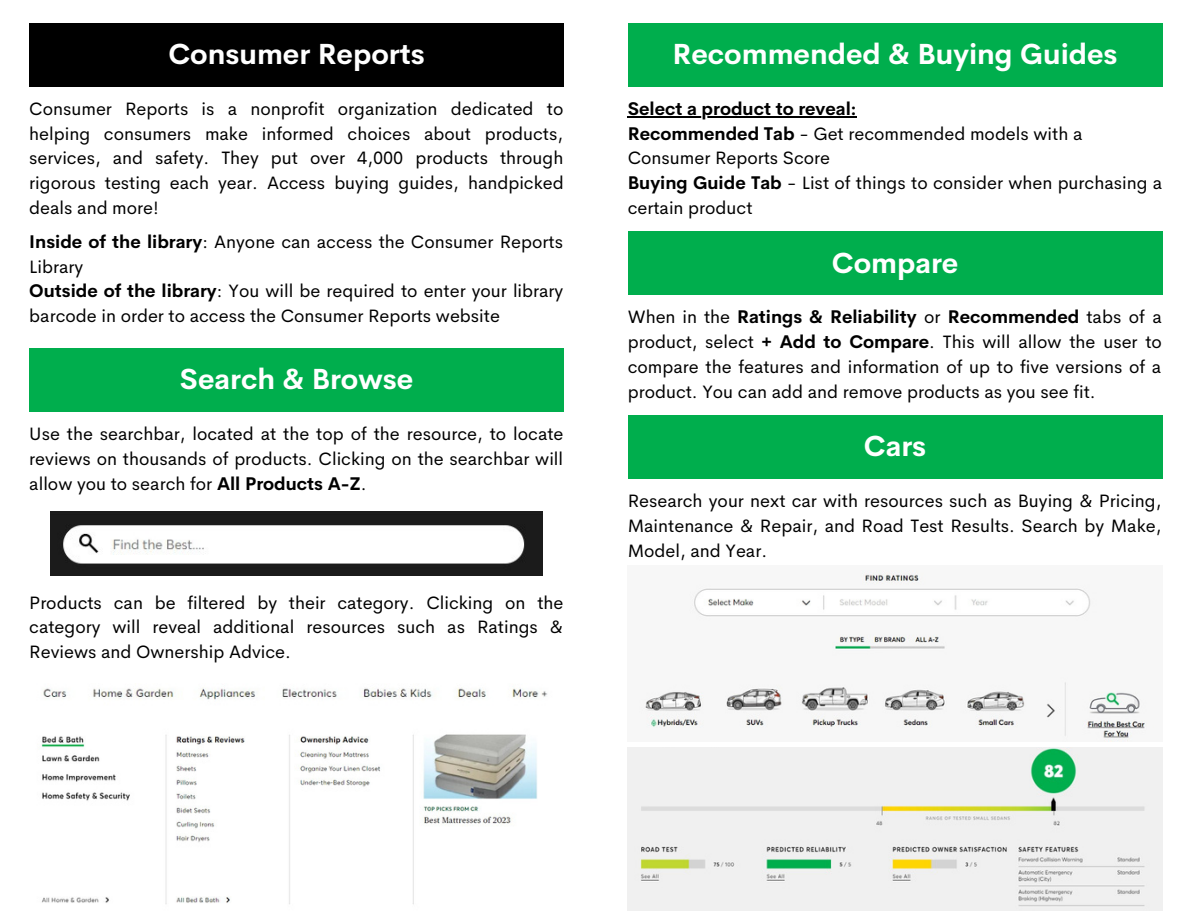
<style>
.page{position:relative;width:1188px;height:918px;background:#fff}
.page>*{position:absolute;margin:0;border:0;box-sizing:border-box;transform-origin:0 0}
.t1{font:700 28.5px "Cerebri Sans";color:#fff}
.t2{font:18px/24.8px "Cerebri Sans";color:#000;text-align:justify}
.t3{font:700 18px "Cerebri Sans";color:#000}
.s1{font-weight:700}
</style>
<div class="page">
<div style="left:628px;top:23px;width:534px;height:63px;background:#00ae4d"></div>
<div style="left:29px;top:23px;width:535px;height:63px;background:#000"></div>
<div style="left:628px;top:231px;width:534px;height:64px;background:#00ae4d"></div>
<div style="left:29px;top:348px;width:535px;height:63px;background:#00ae4d"></div>
<img style="left:51px;top:511px;width:492px;height:64px">
<img style="left:43px;top:687px;width:505px;height:13px">
<img style="left:41px;top:734px;width:496px;height:171px">
<div style="left:628px;top:415px;width:534px;height:63px;background:#00ae4d"></div>
<img style="left:641px;top:570px;width:506px;height:172px">
<img style="left:628px;top:747px;width:534px;height:163px">
<hr style="left:628px;top:116px;width:229px;height:1px;background:#000">
<p class="t1" style="left:168px;top:36px;width:258px">Consumer Reports</p>
<p class="t1" style="left:673px;top:36px;width:447px">Recommended &amp; Buying Guides</p>
<p class="t2" style="left:29px;top:96px;width:536px">Consumer Reports is a nonprofit organization dedicated to helping consumers make informed choices about products, services, and safety. They put over 4,000 products through rigorous testing each year. Access buying guides, handpicked deals and more!</p>
<p class="t1" style="left:832px;top:244px;width:128px">Compare</p>
<p class="t3" style="left:628px;top:97px;width:230px">Select a product to reveal:</p>
<p class="t2" style="left:628px;top:121px;width:456px"><span class="s1">Recommended Tab</span> - Get recommended models with a</p>
<p class="t2" style="left:628px;top:146px;width:204px">Consumer Reports Score</p>
<p class="t2" style="left:628px;top:170px;width:536px"><span class="s1">Buying Guide Tab</span> - List of things to consider when purchasing a certain product</p>
<p class="t2" style="left:29px;top:229px;width:535px"><span class="s1">Inside of the library</span>: Anyone can access the Consumer Reports<br>Library</p>
<p class="t2" style="left:29px;top:279px;width:536px"><span class="s1">Outside of the library</span>: You will be required to enter your library barcode in order to access the Consumer Reports website</p>
<p class="t2" style="left:628px;top:305px;width:536px">When in the <span class="s1">Ratings &amp; Reliability</span> or <span class="s1">Recommended</span> tabs of a product, select <span class="s1">+ Add to Compare</span>. This will allow the user to compare the features and information of up to five versions of a product. You can add and remove products as you see fit.</p>
<p class="t1" style="left:180px;top:361px;width:235px">Search &amp; Browse</p>
<p class="t2" style="left:29px;top:422px;width:536px">Use the searchbar, located at the top of the resource, to locate reviews on thousands of products. Clicking on the searchbar will allow you to search for <span class="s1">All Products A-Z</span>.</p>
<p class="t1" style="left:864px;top:428px;width:64px">Cars</p>
<p class="t2" style="left:628px;top:488px;width:535px">Research your next car with resources such as Buying &amp; Pricing, Maintenance &amp; Repair, and Road Test Results. Search by Make, Model, and Year.</p>
<p class="t2" style="left:29px;top:590px;width:536px">Products can be filtered by their category. Clicking on the category will reveal additional resources such as Ratings &amp; Reviews and Ownership Advice.</p>
</div>
